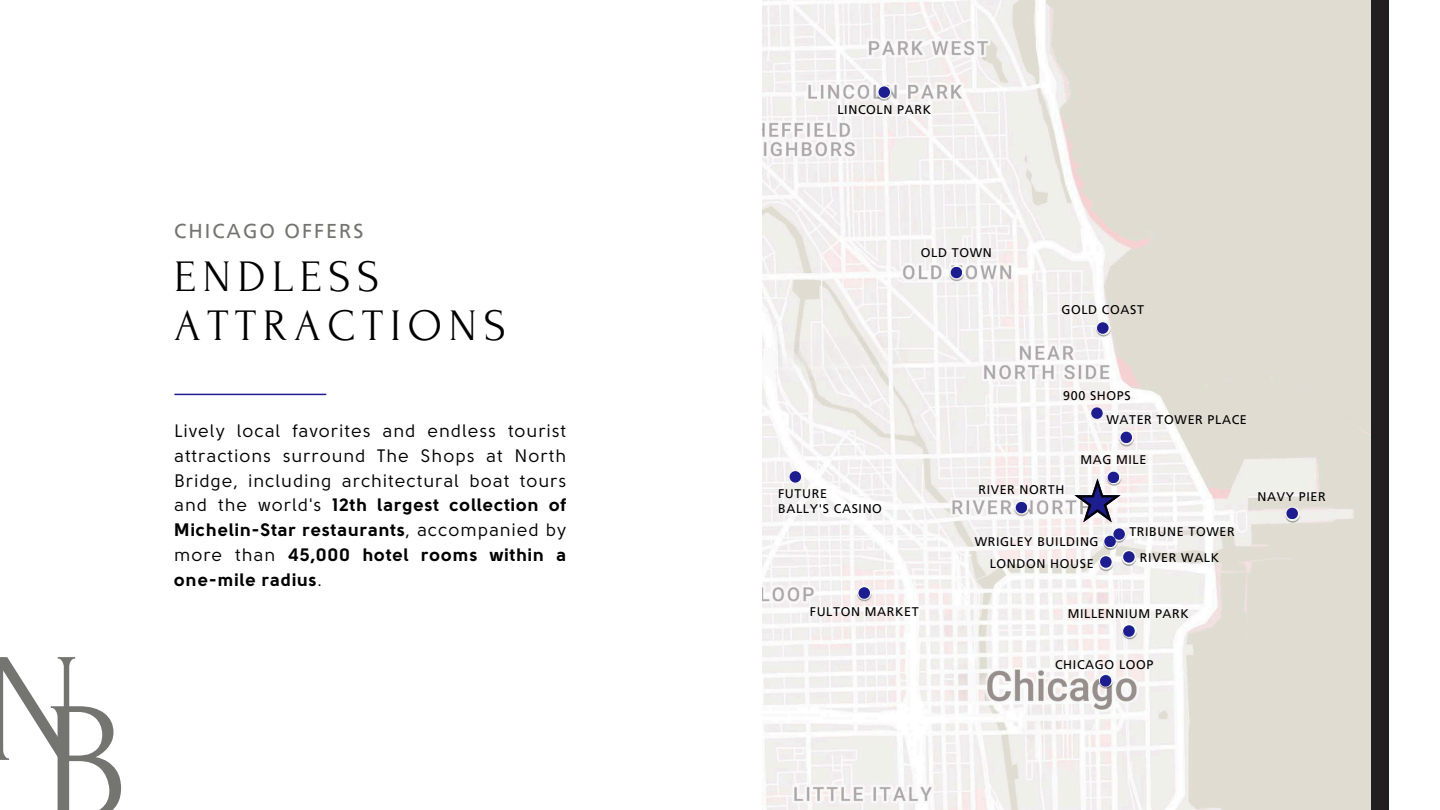
<style>
.page{position:relative;width:1440px;height:810px;background:#fff}
.page>*{position:absolute;margin:0;border:0;box-sizing:border-box;transform-origin:0 0}
.t1{font:173.1px "Forum";color:#747471}
.t2{font:155.8px "Forum";color:#747471}
.t3{font:45px "Forum";letter-spacing:.15em;color:#000}
.t4{font:20px "Frutiger LT Pro";letter-spacing:.1em;color:#747471}
.t5{font:18px/24.8px "Solomon Sans";letter-spacing:.045em;color:#000;text-align:justify}
.t6{font:12.5px "Frutiger LT Pro";letter-spacing:.05em;color:#000}
.s1{font-weight:700}
</style>
<div class="page">
<div style="left:1370px;top:0;width:19px;height:810px;background:#231f20"></div>
<img style="left:762px;top:0;width:608px;height:810px">
<svg style="left:1074px;top:478px;width:47px;height:44px"></svg>
<div style="left:951px;top:267px;width:11px;height:11px;background:#1d1d8f;border-radius:50%"></div>
<div style="left:879px;top:86px;width:11px;height:12px;background:#1d1d8f;border-radius:50%"></div>
<div style="left:1097px;top:322px;width:11px;height:12px;background:#1d1d8f;border-radius:50%"></div>
<div style="left:858px;top:587px;width:12px;height:12px;background:#1d1d8f;border-radius:50%"></div>
<div style="left:1121px;top:432px;width:11px;height:11px;background:#1d1d8f;border-radius:50%"></div>
<div style="left:1286px;top:508px;width:12px;height:11px;background:#1d1d8f;border-radius:50%"></div>
<div style="left:1108px;top:472px;width:11px;height:11px;background:#1d1d8f;border-radius:50%"></div>
<div style="left:1016px;top:502px;width:11px;height:11px;background:#1d1d8f;border-radius:50%"></div>
<div style="left:1113px;top:528px;width:12px;height:12px;background:#1d1d8f;border-radius:50%"></div>
<div style="left:1104px;top:536px;width:12px;height:11px;background:#1d1d8f;border-radius:50%"></div>
<div style="left:1123px;top:551px;width:12px;height:12px;background:#1d1d8f;border-radius:50%"></div>
<div style="left:1100px;top:556px;width:12px;height:12px;background:#1d1d8f;border-radius:50%"></div>
<div style="left:1123px;top:625px;width:12px;height:12px;background:#1d1d8f;border-radius:50%"></div>
<div style="left:1100px;top:675px;width:11px;height:12px;background:#1d1d8f;border-radius:50%"></div>
<div style="left:790px;top:471px;width:11px;height:12px;background:#1d1d8f;border-radius:50%"></div>
<div style="left:1091px;top:407px;width:12px;height:12px;background:#1d1d8f;border-radius:50%"></div>
<hr style="left:175px;top:394px;width:151px;height:1px;background:#1d1d8f">
<p class="t2" style="left:-15px;top:627px;width:99px">N</p>
<p class="t1" style="left:43px;top:672px;width:86px">B</p>
<h3 class="t4" style="left:174px;top:218px;width:191px">CHICAGO OFFERS</h3>
<h1 class="t3" style="left:174px;top:252px;width:207px">ENDLESS</h1>
<p class="t3" style="left:174px;top:302px;width:333px">ATTRACTIONS</p>
<p class="t5" style="left:174px;top:419px;width:394px">Lively local favorites and endless tourist attractions surround The Shops at North Bridge, including architectural boat tours and the world's <span class="s1">12th largest collection of Michelin-Star restaurants</span>, accompanied by more than <span class="s1">45,000 hotel rooms within a one-mile radius</span>.</p>
<p class="t6" style="left:837px;top:102px;width:95px">LINCOLN PARK</p>
<p class="t6" style="left:921px;top:244px;width:73px">OLD TOWN</p>
<p class="t6" style="left:1061px;top:302px;width:84px">GOLD COAST</p>
<p class="t6" style="left:778px;top:486px;width:50px">FUTURE</p>
<p class="t6" style="left:778px;top:501px;width:105px">BALLY'S CASINO</p>
<p class="t6" style="left:810px;top:604px;width:110px">FULTON MARKET</p>
<p class="t6" style="left:1063px;top:388px;width:69px">900 SHOPS</p>
<p class="t6" style="left:1106px;top:412px;width:142px">WATER TOWER PLACE</p>
<p class="t6" style="left:978px;top:482px;width:88px">RIVER NORTH</p>
<p class="t6" style="left:1080px;top:452px;width:68px">MAG MILE</p>
<p class="t6" style="left:975px;top:534px;width:125px">WRIGLEY BUILDING</p>
<p class="t6" style="left:990px;top:556px;width:106px">LONDON HOUSE</p>
<p class="t6" style="left:1129px;top:524px;width:107px">TRIBUNE TOWER</p>
<p class="t6" style="left:1140px;top:550px;width:81px">RIVER WALK</p>
<p class="t6" style="left:1258px;top:489px;width:70px">NAVY PIER</p>
<p class="t6" style="left:1068px;top:606px;width:123px">MILLENNIUM PARK</p>
<p class="t6" style="left:1055px;top:657px;width:100px">CHICAGO LOOP</p>
</div>
